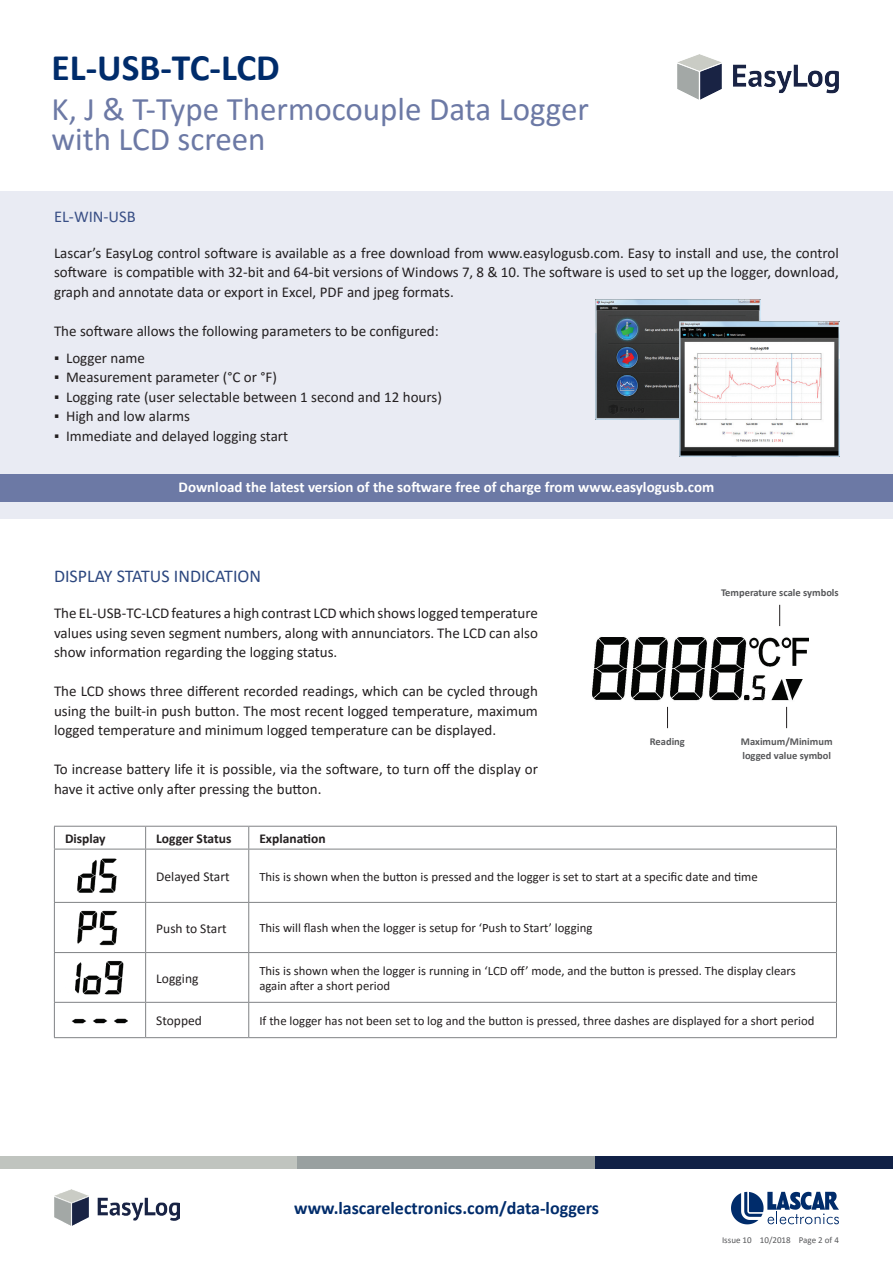
<style>
.page{position:relative;width:893px;height:1263px;background:#fff}
.page>*{position:absolute;margin:0;border:0;box-sizing:border-box;transform-origin:0 0}
.t1{font:700 37.5px "Calibri";color:#002c6b}
.t2{font:33px/30px "Calibri";color:#6c79a5}
.t3{font:700 18px "Calibri";color:#002c6b}
.t4{font:18px "Calibri";color:#2c477f}
.t5{font:16.5px "Calibri";color:#384e85}
.t6{font:15px/19.5px "Calibri";color:#231f20;text-align:justify}
.t7{font:700 15px "Calibri";color:#fff}
.t8{font:13.5px "Calibri";color:#231f20}
.t9{font:700 13.5px "Calibri";color:#231f20}
.t10{font:12.75px/15.3px "Calibri";color:#231f20}
.t11{font:700 10.5px/13.5px "Calibri";color:#57585a}
.t12{font:9px "Calibri";color:#57585a}
</style>
<div class="page">
<img style="left:678px;top:54px;width:161px;height:46px">
<div style="left:595px;top:1155px;width:298px;height:13px;background:#112146"></div>
<div style="left:0;top:1155px;width:298px;height:13px;background:#c0c4bf"></div>
<div style="left:298px;top:1155px;width:297px;height:13px;background:#99a0a0"></div>
<img style="left:54px;top:1190px;width:125px;height:35px">
<svg style="left:731px;top:1192px;width:108px;height:32px"></svg>
<div style="left:0;top:191px;width:893px;height:327px;background:#e9ebf3"></div>
<img style="left:596px;top:300px;width:165px;height:119px">
<img style="left:680px;top:321px;width:160px;height:136px">
<div style="left:0;top:474px;width:893px;height:27px;background:#6c79a5"></div>
<svg style="left:786px;top:707px;width:1px;height:21px"></svg>
<svg style="left:667px;top:707px;width:1px;height:21px"></svg>
<svg style="left:779px;top:605px;width:1px;height:21px"></svg>
<img style="left:592px;top:637px;width:217px;height:64px">
<hr style="left:54px;top:826px;width:92px;height:1px;background:#808285">
<svg style="left:54px;top:826px;width:1px;height:23px"></svg>
<hr style="left:146px;top:826px;width:103px;height:1px;background:#808285">
<svg style="left:145px;top:826px;width:1px;height:23px"></svg>
<hr style="left:249px;top:826px;width:588px;height:1px;background:#808285">
<svg style="left:248px;top:826px;width:1px;height:23px"></svg>
<svg style="left:836px;top:826px;width:1px;height:23px"></svg>
<hr style="left:54px;top:849px;width:92px;height:1px;background:#808285">
<hr style="left:54px;top:849px;width:1px;height:53px;background:#808285">
<hr style="left:146px;top:849px;width:103px;height:1px;background:#808285">
<hr style="left:145px;top:849px;width:1px;height:53px;background:#808285">
<hr style="left:249px;top:849px;width:588px;height:1px;background:#808285">
<hr style="left:248px;top:849px;width:1px;height:53px;background:#808285">
<hr style="left:836px;top:849px;width:1px;height:53px;background:#808285">
<hr style="left:54px;top:902px;width:92px;height:1px;background:#808285">
<hr style="left:54px;top:903px;width:1px;height:49px;background:#808285">
<hr style="left:146px;top:902px;width:103px;height:1px;background:#808285">
<hr style="left:145px;top:903px;width:1px;height:49px;background:#808285">
<hr style="left:249px;top:902px;width:588px;height:1px;background:#808285">
<hr style="left:248px;top:903px;width:1px;height:49px;background:#808285">
<hr style="left:836px;top:903px;width:1px;height:49px;background:#808285">
<hr style="left:54px;top:952px;width:92px;height:1px;background:#808285">
<hr style="left:54px;top:953px;width:1px;height:49px;background:#808285">
<hr style="left:54px;top:1003px;width:1px;height:34px;background:#808285">
<hr style="left:146px;top:952px;width:103px;height:1px;background:#808285">
<hr style="left:145px;top:953px;width:1px;height:49px;background:#808285">
<hr style="left:249px;top:952px;width:588px;height:1px;background:#808285">
<hr style="left:248px;top:953px;width:1px;height:49px;background:#808285">
<hr style="left:836px;top:953px;width:1px;height:49px;background:#808285">
<hr style="left:145px;top:1003px;width:1px;height:34px;background:#808285">
<hr style="left:248px;top:1003px;width:1px;height:34px;background:#808285">
<hr style="left:836px;top:1003px;width:1px;height:34px;background:#808285">
<hr style="left:54px;top:1002px;width:92px;height:1px;background:#808285">
<hr style="left:54px;top:1037px;width:92px;height:1px;background:#808285">
<hr style="left:146px;top:1002px;width:103px;height:1px;background:#808285">
<hr style="left:249px;top:1002px;width:588px;height:1px;background:#808285">
<hr style="left:146px;top:1037px;width:103px;height:1px;background:#808285">
<hr style="left:249px;top:1037px;width:588px;height:1px;background:#808285">
<img style="left:77px;top:858px;width:40px;height:35px">
<img style="left:77px;top:910px;width:41px;height:36px">
<img style="left:75px;top:961px;width:49px;height:34px">
<img style="left:72px;top:1018px;width:56px;height:6px">
<h1 class="t1" style="left:52px;top:41px;width:230px">EL-USB-TC-LCD</h1>
<h2 class="t2" style="left:52px;top:93px;width:539px">K, J &amp; T-Type Thermocouple Data Logger with LCD screen</h2>
<p class="t5" style="left:54px;top:205px;width:83px">EL-WIN-USB</p>
<p class="t6" style="left:54px;top:243px;width:786px">Lascar’s EasyLog control software is available as a free download from www.easylogusb.com. Easy to install and use, the control software is compatible with 32-bit and 64-bit versions of Windows 7, 8 &amp; 10. The software is used to set up the logger, download, graph and annotate data or export in Excel, PDF and jpeg formats.</p>
<p class="t6" style="left:54px;top:321px;width:386px">The software allows the following parameters to be configured:</p>
<p class="t6" style="left:54px;top:348px;width:93px">▪ Logger name</p>
<p class="t6" style="left:54px;top:367px;width:224px">▪ Measurement parameter (°C or °F)</p>
<p class="t6" style="left:54px;top:387px;width:389px">▪ Logging rate (user selectable between 1 second and 12 hours)</p>
<p class="t6" style="left:54px;top:406px;width:137px">▪ High and low alarms</p>
<p class="t6" style="left:54px;top:426px;width:236px">▪ Immediate and delayed logging start</p>
<p class="t7" style="left:179px;top:477px;width:537px">Download the latest version of the software free of charge from www.easylogusb.com</p>
<p class="t4" style="left:54px;top:564px;width:209px">DISPLAY STATUS INDICATION</p>
<p class="t6" style="left:54px;top:603px;width:485px">The EL-USB-TC-LCD features a high contrast LCD which shows logged temperature values using seven segment numbers, along with annunciators. The LCD can also show information regarding the logging status.</p>
<p class="t6" style="left:54px;top:681px;width:485px">The LCD shows three different recorded readings, which can be cycled through using the built-in push button. The most recent logged temperature, maximum logged temperature and minimum logged temperature can be displayed.</p>
<p class="t6" style="left:54px;top:759px;width:485px">To increase battery life it is possible, via the software, to turn off the display or have it active only after pressing the button.</p>
<p class="t11" style="left:721px;top:585px;width:119px">Temperature scale symbols</p>
<p class="t11" style="left:650px;top:734px;width:37px">Reading</p>
<p class="t11" style="left:741px;top:734px;width:93px">Maximum/Minimum logged value symbol</p>
<p class="t9" style="left:65px;top:829px;width:42px">Display</p>
<p class="t9" style="left:156px;top:829px;width:77px">Logger Status</p>
<p class="t9" style="left:259px;top:829px;width:68px">Explanation</p>
<p class="t8" style="left:156px;top:867px;width:75px">Delayed Start</p>
<p class="t10" style="left:259px;top:868px;width:500px">This is shown when the button is pressed and the logger is set to start at a specific date and time</p>
<p class="t8" style="left:156px;top:919px;width:72px">Push to Start</p>
<p class="t10" style="left:259px;top:920px;width:334px">This will flash when the logger is setup for ‘Push to Start’ logging</p>
<p class="t8" style="left:156px;top:969px;width:44px">Logging</p>
<p class="t10" style="left:259px;top:962px;width:538px">This is shown when the logger is running in ‘LCD off’ mode, and the button is pressed. The display clears again after a short period</p>
<p class="t8" style="left:156px;top:1011px;width:47px">Stopped</p>
<p class="t10" style="left:259px;top:1012px;width:557px">If the logger has not been set to log and the button is pressed, three dashes are displayed for a short period</p>
<p class="t3" style="left:294px;top:1195px;width:306px">www.lascarelectronics.com/data-loggers</p>
<p class="t12" style="left:722px;top:1234px;width:118px">Issue 10 10/2018 Page 2 of 4</p>
</div>
